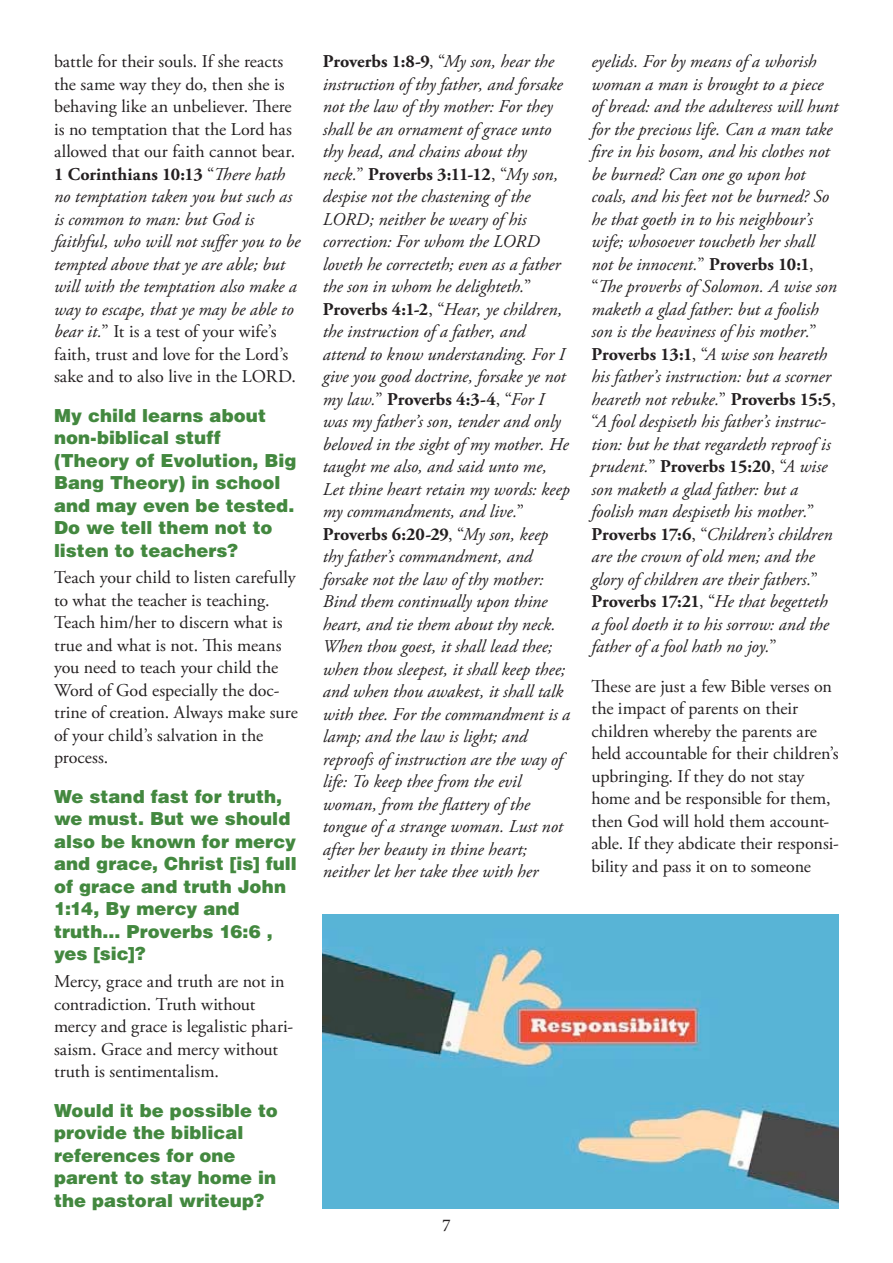
<style>
.page{position:relative;width:893px;height:1263px;background:#fff}
.page>*{position:absolute;margin:0;border:0;box-sizing:border-box;transform-origin:0 0}
.t1{font:italic 18px/22.5px "Adobe Garamond Pro";color:#231f20}
.t2{font:18px/22.5px "Adobe Garamond Pro";color:#231f20}
.t3{font:900 18px/22.5px "Helvetica LT Std";color:#43883f}
.t4{font:18px "Minion Pro";color:#231f20}
.s1{font-weight:700}
.s2{font-style:italic}
.s3{font-weight:700;font-style:normal}
.s4{font-style:normal}
</style>
<div class="page">
<img style="left:323px;top:914px;width:516px;height:295px">
<p class="t2" style="left:54px;top:51px;width:248px">battle for their souls. If she reacts the same way they do, then she is behaving like an unbeliever. There is no temptation that the Lord has allowed that our faith cannot bear.<br><span class="s1">1 Corinthians 10:13</span> “<span class="s2">There hath no temptation taken you but such as is common to man: but God is faithful, who will not suffer you to be tempted above that ye are able; but will with the temptation also make a way to escape, that ye may be able to bear it.</span>” It is a test of your wife’s faith, trust and love for the Lord’s sake and to also live in the LORD.</p>
<p class="t3" style="left:54px;top:403px;width:244px">My child learns about non-biblical stuff (Theory of Evolution, Big<br>Bang Theory) in school and may even be tested.<br>Do we tell them not to listen to teachers?</p>
<p class="t2" style="left:54px;top:567px;width:245px">Teach your child to listen carefully to what the teacher is teaching.<br>Teach him/her to discern what is true and what is not. This means you need to teach your child the<br>Word of God especially the doc&shy;trine of creation. Always make sure of your child’s salvation in the process.</p>
<p class="t3" style="left:54px;top:785px;width:244px">We stand fast for truth, we must. But we should also be known for mercy and grace, Christ [is] full of grace and truth John<br>1:14, By mercy and truth... Proverbs 16:6 , yes [sic]?</p>
<p class="t2" style="left:54px;top:971px;width:241px">Mercy, grace and truth are not in contradiction. Truth without mercy and grace is legalistic phari&shy;saism. Grace and mercy without truth is sentimentalism.</p>
<p class="t3" style="left:54px;top:1098px;width:225px">Would it be possible to provide the biblical references for one parent to stay home in the pastoral writeup?</p>
<p class="t1" style="left:323px;top:51px;width:249px"><span class="s3">Proverbs 1:8-9</span><span class="s4">, “</span>My son, hear the instruction of thy father, and forsake not the law of thy mother: For they shall be an ornament of grace unto thy head, and chains about thy neck.<span class="s4">”</span> <span class="s3">Proverbs 3:11-12</span><span class="s4">, “</span>My son, despise not the chastening of the LORD; neither be weary of his correction: For whom the LORD loveth he correcteth; even as a father the son in whom he delighteth.<span class="s4">” </span><span class="s3">Proverbs 4:1-2</span><span class="s4">, “</span>Hear, ye children, the instruction of a father, and attend to know understanding. For I give you good doctrine, forsake ye not my law.<span class="s4">”</span> <span class="s3">Proverbs 4:3-4</span><span class="s4">, “</span>For I was my father’s son, tender and only beloved in the sight of my mother. He taught me also, and said unto me, Let thine heart retain my words: keep my commandments, and live.<span class="s4">” </span><span class="s3">Proverbs 6:20-29</span><span class="s4">, “</span>My son, keep thy father’s commandment, and forsake not the law of thy mother:<br>Bind them continually upon thine heart, and tie them about thy neck.<br>When thou goest, it shall lead thee; when thou sleepest, it shall keep thee; and when thou awakest, it shall talk with thee. For the commandment is a lamp; and the law is light; and reproofs of instruction are the way of life: To keep thee from the evil woman, from the flattery of the tongue of a strange woman. Lust not after her beauty in thine heart; neither let her take thee with her</p>
<p class="t1" style="left:591px;top:51px;width:248px">eyelids. For by means of a whorish woman a man is brought to a piece of bread: and the adulteress will hunt for the precious life. Can a man take fire in his bosom, and his clothes not be burned? Can one go upon hot coals, and his feet not be burned? So he that goeth in to his neighbour’s wife; whosoever toucheth her shall not be innocent.<span class="s4">”</span> <span class="s3">Proverbs 10:1</span><span class="s4">, “</span>The proverbs of Solomon. A wise son maketh a glad father: but a foolish son is the heaviness of his mother.<span class="s4">” </span><span class="s3">Proverbs 13:1</span><span class="s4">, “</span>A wise son heareth his father’s instruction: but a scorner heareth not rebuke.<span class="s4">”</span> <span class="s3">Proverbs 15:5</span><span class="s4">, “</span>A fool despiseth his father’s instruc&shy;tion: but he that regardeth reproof is prudent.<span class="s4">”</span> <span class="s3">Proverbs 15:20</span><span class="s4">, “</span>A wise son maketh a glad father: but a foolish man despiseth his mother.<span class="s4">” </span><span class="s3">Proverbs 17:6</span><span class="s4">, “</span>Children’s children are the crown of old men; and the glory of children are their fathers.<span class="s4">” </span><span class="s3">Proverbs 17:21</span><span class="s4">, “</span>He that begetteth a fool doeth it to his sorrow: and the father of a fool hath no joy.<span class="s4">”</span></p>
<p class="t2" style="left:591px;top:675px;width:249px">These are just a few Bible verses on the impact of parents on their children whereby the parents are held accountable for their children’s upbringing. If they do not stay home and be responsible for them, then God will hold them account&shy;able. If they abdicate their responsi&shy;bility and pass it on to someone</p>
<p class="t4" style="left:442px;top:1213px;width:10px">7</p>
</div>
